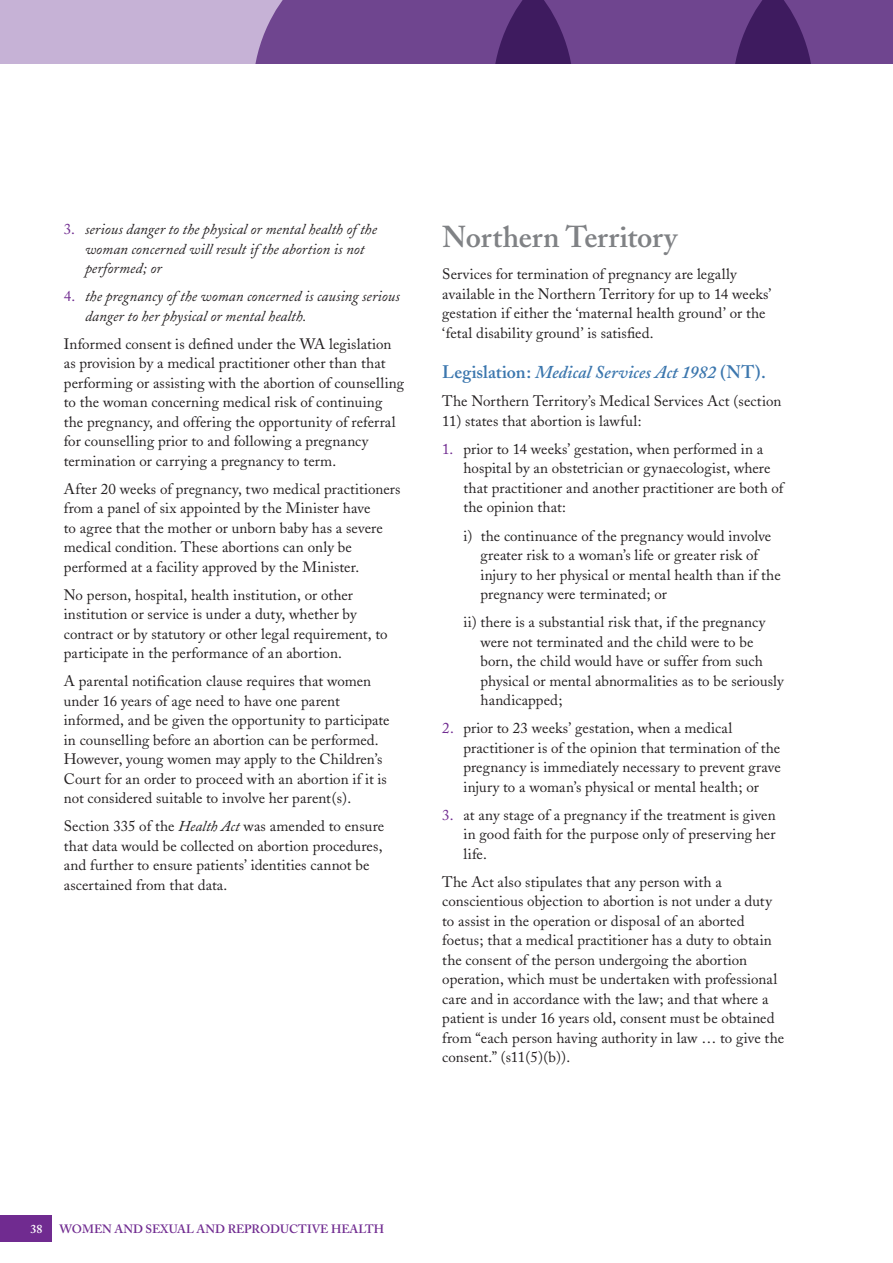
<style>
.page{position:relative;width:893px;height:1263px;background:#fff}
.page>*{position:absolute;margin:0;border:0;box-sizing:border-box;transform-origin:0 0}
.Subheading{font:600 30px "Adobe Caslon";letter-spacing:-.005em;color:#808285}
.Sub_subheading{font:italic 600 18px "Adobe Caslon";color:#3c77ae}
.BODY{font:15px/19.5px "Adobe Caslon";letter-spacing:.005em;color:#231f20}
.t1{font:italic 15px/19.5px "Adobe Caslon";letter-spacing:.005em;color:#231f20}
.t2{font:600 12px "Adobe Caslon";color:#702b90}
.t3{font:600 12px "Adobe Caslon";color:#fff}
.s1{font-style:normal;color:#702b90}
.s2{font-style:italic}
.s3{font-style:normal}
.s4{color:#702b90}
</style>
<div class="page">
<div style="left:0;top:0;width:893px;height:64px;background:#c6b2d6"></div>
<svg style="left:255px;top:0;width:638px;height:64px;background:#683f88"></svg>
<div style="left:0;top:1215px;width:51px;height:27px;background:#702b90"></div>
<p class="t1" style="left:85px;top:220px;width:293px;text-indent:-21px"><span class="s1">3.</span> serious danger to the physical or mental health of the woman concerned will result if the abortion is not performed; or</p>
<p class="t1" style="left:85px;top:287px;width:316px;text-indent:-21px"><span class="s1">4.</span> the pregnancy of the woman concerned is causing serious danger to her physical or mental health.</p>
<p class="BODY" style="left:64px;top:334px;width:342px">Informed consent is defined under the WA legislation as provision by a medical practitioner other than that performing or assisting with the abortion of counselling to the woman concerning medical risk of continuing the pregnancy, and offering the opportunity of referral for counselling prior to and following a pregnancy termination or carrying a pregnancy to term.</p>
<p class="BODY" style="left:64px;top:479px;width:338px">After 20 weeks of pregnancy, two medical practitioners from a panel of six appointed by the Minister have<br>to agree that the mother or unborn baby has a severe medical condition. These abortions can only be performed at a facility approved by the Minister.</p>
<p class="BODY" style="left:64px;top:585px;width:325px">No person, hospital, health institution, or other institution or service is under a duty, whether by contract or by statutory or other legal requirement, to participate in the performance of an abortion.</p>
<p class="BODY" style="left:64px;top:672px;width:327px">A parental notification clause requires that women under 16 years of age need to have one parent informed, and be given the opportunity to participate in counselling before an abortion can be performed.<br>However, young women may apply to the Children’s Court for an order to proceed with an abortion if it is not considered suitable to involve her parent(s).</p>
<p class="BODY" style="left:64px;top:817px;width:322px">Section 335 of the <span class="s2">Health Act</span> was amended to ensure that data would be collected on abortion procedures, and further to ensure patients’ identities cannot be ascertained from that data.</p>
<h2 class="Subheading" style="left:442px;top:219px;width:236px">Northern Territory</h2>
<p class="BODY" style="left:442px;top:265px;width:331px">Services for termination of pregnancy are legally available in the Northern Territory for up to 14 weeks’ gestation if either the ‘maternal health ground’ or the ‘fetal disability ground’ is satisfied.</p>
<p class="Sub_subheading" style="left:442px;top:362px;width:325px"><span class="s3">Legislation:</span> Medical Services Act 1982 <span class="s3">(NT).</span></p>
<p class="BODY" style="left:442px;top:392px;width:341px">The Northern Territory’s Medical Services Act (section</p>
<p class="BODY" style="left:442px;top:411px;width:201px">11) states that abortion is lawful:</p>
<p class="BODY" style="left:463px;top:439px;width:322px;text-indent:-21px"><span class="s4">1.</span> prior to 14 weeks’ gestation, when performed in a hospital by an obstetrician or gynaecologist, where that practitioner and another practitioner are both of the opinion that:</p>
<p class="BODY" style="left:481px;top:526px;width:302px;text-indent:-17px">i) the continuance of the pregnancy would involve greater risk to a woman’s life or greater risk of injury to her physical or mental health than if the pregnancy were terminated; or</p>
<p class="BODY" style="left:480px;top:612px;width:305px;text-indent:-17px">ii) there is a substantial risk that, if the pregnancy were not terminated and the child were to be born, the child would have or suffer from such physical or mental abnormalities as to be seriously handicapped;</p>
<p class="BODY" style="left:463px;top:718px;width:319px;text-indent:-21px"><span class="s4">2.</span> prior to 23 weeks’ gestation, when a medical practitioner is of the opinion that termination of the pregnancy is immediately necessary to prevent grave injury to a woman’s physical or mental health; or</p>
<p class="BODY" style="left:463px;top:805px;width:314px;text-align:justify;text-indent:-21px"><span class="s4">3.</span> at any stage of a pregnancy if the treatment is given in good faith for the purpose only of preserving her life.</p>
<p class="BODY" style="left:442px;top:872px;width:343px">The Act also stipulates that any person with a conscientious objection to abortion is not under a duty to assist in the operation or disposal of an aborted foetus; that a medical practitioner has a duty to obtain the consent of the person undergoing the abortion operation, which must be undertaken with professional care and in accordance with the law; and that where a patient is under 16 years old, consent must be obtained from “each person having authority in law … to give the consent.” (s11(5)(b)).</p>
<p class="t3" style="left:31px;top:1222px;width:13px">38</p>
<p class="t2" style="left:60px;top:1222px;width:326px">WOMEN AND SEXUAL AND REPRODUCTIVE HEALTH</p>
</div>
